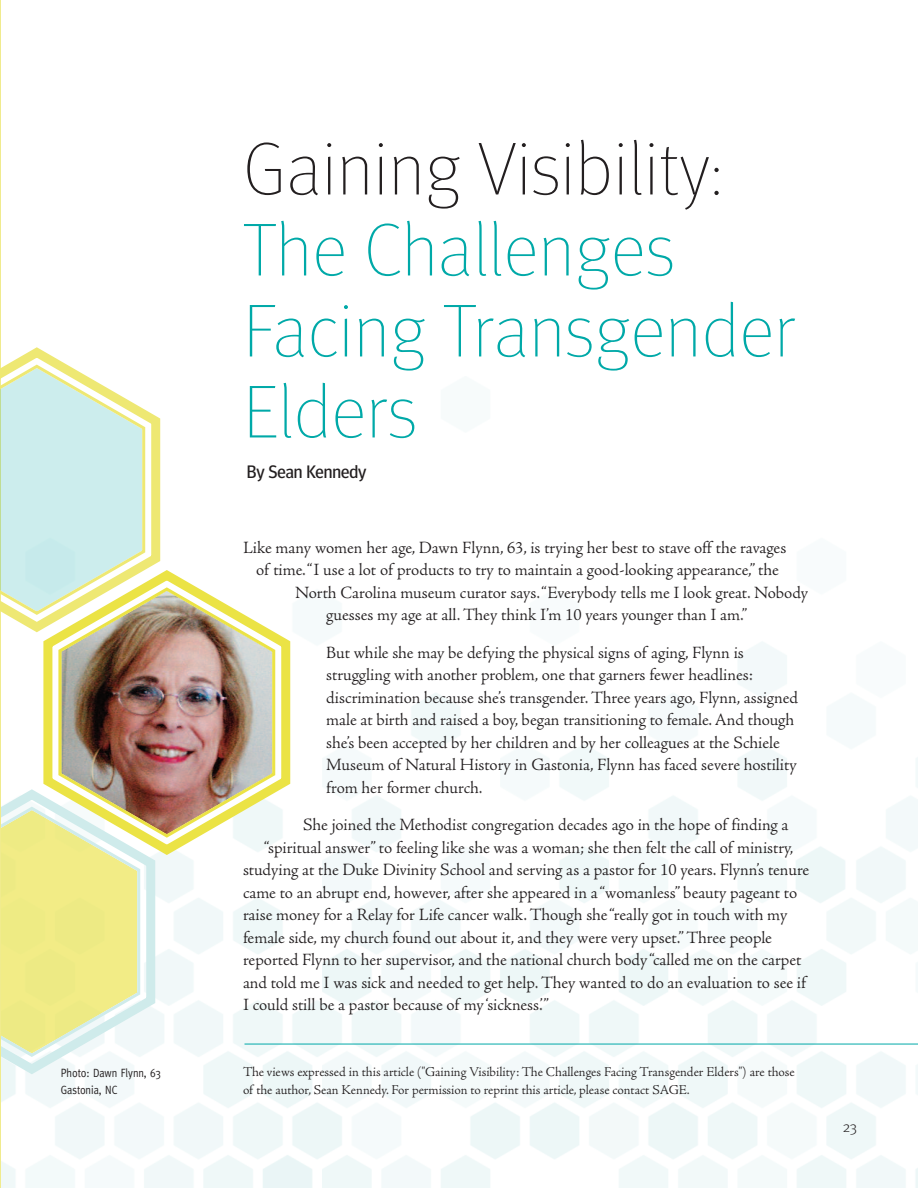
<style>
.page{position:relative;width:918px;height:1188px;background:#fff}
.page>*{position:absolute;margin:0;border:0;box-sizing:border-box;transform-origin:0 0}
.t1{font:100 75px/81px "Meta";color:#00a9a8}
.t2{font:100 75px "Meta";color:#231f20}
.t3{font:18px "Meta Headline";color:#231f20}
.t4{font:300 17.25px/22.5px "Adobe Jenson Pro";letter-spacing:-.005em;color:#231f20}
.t5{font:300 15px "Meta";color:#231f20}
.t6{font:300 13.5px/18px "Adobe Jenson Pro";letter-spacing:-.005em;color:#231f20}
.t7{font:12px/16.5px "Meta";letter-spacing:-.01em;color:#231f20;scale:.87 1}
</style>
<div class="page">
<svg style="left:1px;top:789px;width:159px;height:290px"></svg>
<svg style="left:1px;top:804px;width:141px;height:255px;background:#eeed9a"></svg>
<hr style="left:0;top:0;width:1px;height:1188px;background:#f0eb8e">
<svg style="left:39px;top:570px;width:256px;height:290px"></svg>
<img style="left:57px;top:585px;width:220px;height:254px">
<svg style="left:10px;top:347px;width:155px;height:290px"></svg>
<svg style="left:0;top:362px;width:147px;height:255px;background:#d6eede"></svg>
<hr style="left:244px;top:1044px;width:674px;height:1px;background:#00a9a8">
<h1 class="t2" style="left:243px;top:143px;width:481px">Gaining Visibility:</h1>
<h1 class="t1" style="left:243px;top:216px;width:554px">The Challenges<br>Facing Transgender<br>Elders</h1>
<p class="t3" style="left:247px;top:466px;width:121px">By Sean Kennedy</p>
<p class="t4" style="left:243px;top:538px;width:545px">Like many women her age, Dawn Flynn, 63, is trying her best to stave off the ravages</p>
<p class="t4" style="left:256px;top:560px;width:524px">of time.“I use a lot of products to try to maintain a good-looking appearance,” the</p>
<p class="t4" style="left:295px;top:583px;width:515px">North Carolina museum curator says.“Everybody tells me I look great. Nobody</p>
<p class="t4" style="left:326px;top:605px;width:423px">guesses my age at all. They think I’m 10 years younger than I am.”</p>
<p class="t4" style="left:326px;top:643px;width:473px">But while she may be defying the physical signs of aging, Flynn is struggling with another problem, one that garners fewer headlines: discrimination because she’s transgender. Three years ago, Flynn, assigned male at birth and raised a boy, began transitioning to female. And though she’s been accepted by her children and by her colleagues at the Schiele Museum of Natural History in Gastonia, Flynn has faced severe hostility from her former church.</p>
<p class="t4" style="left:303px;top:815px;width:487px">She joined the Methodist congregation decades ago in the hope of finding a</p>
<p class="t4" style="left:264px;top:838px;width:531px">“spiritual answer” to feeling like she was a woman; she then felt the call of ministry,</p>
<p class="t4" style="left:243px;top:860px;width:568px">studying at the Duke Divinity School and serving as a pastor for 10 years. Flynn’s tenure</p>
<p class="t4" style="left:243px;top:883px;width:556px">came to an abrupt end, however, after she appeared in a “womanless” beauty pageant to</p>
<p class="t4" style="left:243px;top:905px;width:546px">raise money for a Relay for Life cancer walk. Though she“really got in touch with my</p>
<p class="t4" style="left:243px;top:928px;width:531px">female side, my church found out about it, and they were very upset.” Three people</p>
<p class="t4" style="left:243px;top:950px;width:560px">reported Flynn to her supervisor, and the national church body “called me on the carpet</p>
<p class="t4" style="left:243px;top:973px;width:564px">and told me I was sick and needed to get help. They wanted to do an evaluation to see if</p>
<p class="t4" style="left:243px;top:995px;width:308px">I could still be a pastor because of my ‘sickness.’”</p>
<p class="t7" style="left:61px;top:1065px;width:117px">Photo: Dawn Flynn, 63<br>Gastonia, NC</p>
<p class="t6" style="left:243px;top:1064px;width:553px">The views expressed in this article ("Gaining Visibility: The Challenges Facing Transgender Elders") are those of the author, Sean Kennedy. For permission to reprint this article, please contact SAGE.</p>
<p class="t5" style="left:843px;top:1122px;width:16px">23</p>
</div>
